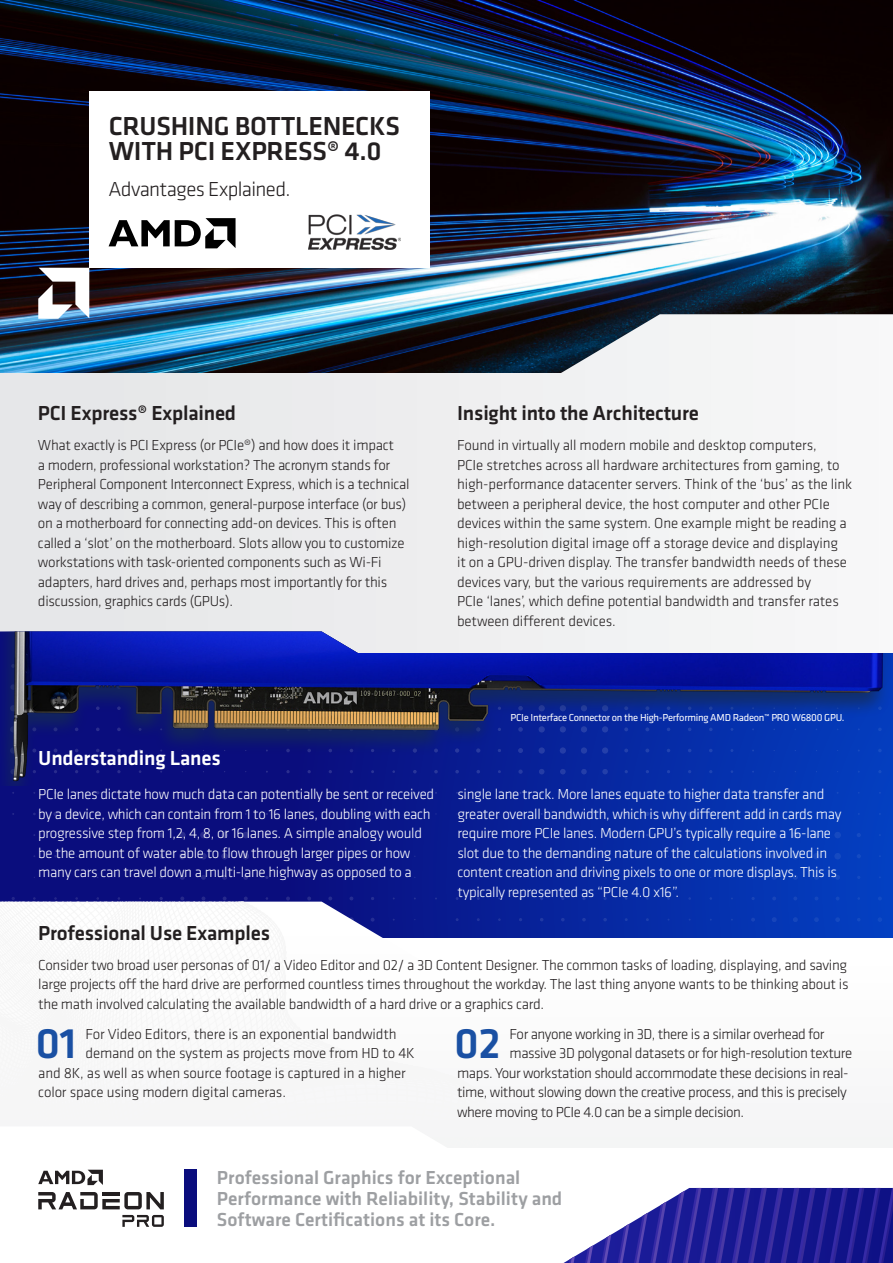
<style>
.page{position:relative;width:893px;height:1263px;background:#fff}
.page>*{position:absolute;margin:0;border:0;box-sizing:border-box;transform-origin:0 0}
.t1{font:500 44.25px "Klavika";color:#1a50a3}
.t2{font:500 27px/25.5px "Klavika";letter-spacing:-.01em;color:#231f20}
.t3{font:500 21px "Klavika";letter-spacing:-.01em;color:#231f20}
.t4{font:300 21px "Klavika";letter-spacing:-.03em;color:#231f20}
.t5{font:500 21px "Klavika";letter-spacing:-.01em;color:#fff}
.t6{font:500 19.5px/21px "Klavika";color:#9d9fa2}
.t7{font:300 15px/19.5px "Klavika";letter-spacing:-.02em;color:#231f20}
.t8{font:300 15px/19.5px "Klavika";letter-spacing:-.02em;color:#fff}
.t9{font:10.5px "Klavika";letter-spacing:-.025em;color:#fff}
</style>
<div class="page">
<div style="left:0;top:303px;width:893px;height:350px;background:#eeeeef"></div>
<div style="left:0;top:889px;width:893px;height:259px;background:#fafafa"></div>
<div style="left:0;top:653px;width:893px;height:285px;background:linear-gradient(to right,#0c026e,#043bbb)"></div>
<svg style="left:0;top:631px;width:358px;height:22px"></svg>
<svg style="left:117px;top:791px;width:4px;height:3px"></svg>
<svg style="left:138px;top:812px;width:4px;height:4px"></svg>
<svg style="left:117px;top:812px;width:4px;height:4px"></svg>
<svg style="left:96px;top:812px;width:4px;height:4px"></svg>
<svg style="left:74px;top:812px;width:5px;height:4px"></svg>
<svg style="left:53px;top:812px;width:5px;height:4px"></svg>
<svg style="left:730px;top:812px;width:4px;height:4px"></svg>
<svg style="left:709px;top:812px;width:4px;height:4px"></svg>
<svg style="left:687px;top:812px;width:5px;height:4px"></svg>
<svg style="left:666px;top:812px;width:5px;height:4px"></svg>
<svg style="left:645px;top:812px;width:4px;height:4px"></svg>
<div style="left:200px;top:832px;width:7px;height:6px;background:#282b8d;border-radius:50%"></div>
<div style="left:221px;top:832px;width:7px;height:6px;background:#282b8d;border-radius:50%"></div>
<div style="left:242px;top:832px;width:7px;height:6px;background:#282b8d;border-radius:50%"></div>
<svg style="left:265px;top:833px;width:4px;height:4px"></svg>
<div style="left:179px;top:832px;width:7px;height:6px;background:#282b8d;border-radius:50%"></div>
<svg style="left:159px;top:833px;width:5px;height:4px"></svg>
<div style="left:200px;top:853px;width:7px;height:6px;background:#272a8c;border-radius:50%"></div>
<div style="left:221px;top:853px;width:7px;height:6px;background:#272a8c;border-radius:50%"></div>
<div style="left:242px;top:853px;width:7px;height:6px;background:#272a8c;border-radius:50%"></div>
<svg style="left:265px;top:854px;width:4px;height:4px"></svg>
<div style="left:179px;top:853px;width:7px;height:6px;background:#272a8c;border-radius:50%"></div>
<svg style="left:159px;top:854px;width:5px;height:5px"></svg>
<svg style="left:201px;top:875px;width:5px;height:5px"></svg>
<svg style="left:222px;top:875px;width:5px;height:5px"></svg>
<svg style="left:243px;top:875px;width:5px;height:5px"></svg>
<svg style="left:265px;top:876px;width:4px;height:3px"></svg>
<svg style="left:180px;top:875px;width:5px;height:5px"></svg>
<div style="left:792px;top:832px;width:7px;height:6px;background:#1848bc;border-radius:50%"></div>
<div style="left:813px;top:832px;width:7px;height:6px;background:#1749be;border-radius:50%"></div>
<div style="left:834px;top:832px;width:7px;height:6px;background:#1649c0;border-radius:50%"></div>
<svg style="left:857px;top:833px;width:4px;height:4px"></svg>
<svg style="left:771px;top:832px;width:6px;height:6px"></svg>
<svg style="left:751px;top:833px;width:4px;height:4px"></svg>
<div style="left:792px;top:853px;width:7px;height:6px;background:#1747bc;border-radius:50%"></div>
<div style="left:813px;top:853px;width:7px;height:6px;background:#1749be;border-radius:50%"></div>
<div style="left:834px;top:853px;width:7px;height:6px;background:#164ac0;border-radius:50%"></div>
<svg style="left:857px;top:854px;width:4px;height:4px"></svg>
<svg style="left:771px;top:853px;width:6px;height:6px"></svg>
<svg style="left:751px;top:854px;width:4px;height:5px"></svg>
<svg style="left:793px;top:875px;width:5px;height:5px"></svg>
<svg style="left:814px;top:875px;width:5px;height:5px"></svg>
<svg style="left:835px;top:875px;width:5px;height:5px"></svg>
<svg style="left:772px;top:875px;width:5px;height:5px"></svg>
<svg style="left:751px;top:876px;width:4px;height:3px"></svg>
<svg style="left:793px;top:896px;width:4px;height:4px"></svg>
<svg style="left:814px;top:896px;width:4px;height:4px"></svg>
<svg style="left:836px;top:896px;width:4px;height:4px"></svg>
<svg style="left:878px;top:896px;width:4px;height:4px"></svg>
<svg style="left:772px;top:896px;width:4px;height:4px"></svg>
<svg style="left:751px;top:897px;width:4px;height:3px"></svg>
<svg style="left:603px;top:897px;width:4px;height:3px"></svg>
<svg style="left:582px;top:897px;width:4px;height:3px"></svg>
<svg style="left:793px;top:917px;width:5px;height:5px"></svg>
<svg style="left:814px;top:917px;width:5px;height:5px"></svg>
<svg style="left:835px;top:917px;width:5px;height:5px"></svg>
<svg style="left:857px;top:918px;width:4px;height:3px"></svg>
<svg style="left:878px;top:917px;width:4px;height:5px"></svg>
<svg style="left:772px;top:917px;width:5px;height:5px"></svg>
<svg style="left:751px;top:918px;width:4px;height:4px"></svg>
<svg style="left:603px;top:918px;width:4px;height:3px"></svg>
<svg style="left:582px;top:918px;width:4px;height:3px"></svg>
<svg style="left:561px;top:918px;width:4px;height:3px"></svg>
<img style="left:0;top:653px;width:893px;height:132px">
<img style="left:0;top:0;width:893px;height:372px">
<div style="left:89px;top:91px;width:341px;height:177px;background:#fff"></div>
<svg style="left:38px;top:268px;width:51px;height:51px"></svg>
<svg style="left:109px;top:218px;width:127px;height:30px"></svg>
<svg style="left:535px;top:314px;width:358px;height:59px"></svg>
<svg style="left:564px;top:1188px;width:329px;height:75px"></svg>
<img style="left:308px;top:214px;width:93px;height:36px">
<svg style="left:0;top:889px;width:515px;height:320px"></svg>
<svg style="left:122px;top:1215px;width:42px;height:12px"></svg>
<div style="left:184px;top:1170px;width:13px;height:57px;background:#0a0d7d"></div>
<p class="t2" style="left:109px;top:112px;width:293px">CRUSHING BOTTLENECKS<br>WITH PCI EXPRESS® 4.0</p>
<p class="t4" style="left:109px;top:176px;width:184px">Advantages Explained.</p>
<p class="t3" style="left:38px;top:399px;width:200px">PCI Express® Explained</p>
<p class="t3" style="left:457px;top:399px;width:243px">Insight into the Architecture</p>
<p class="t7" style="left:38px;top:435px;width:373px">What exactly is PCI Express (or PCIe®) and how does it impact<br>a modern, professional workstation? The acronym stands for Peripheral Component Interconnect Express, which is a technical way of describing a common, general-purpose interface (or bus) on a motherboard for connecting add-on devices. This is often called a ‘slot’ on the motherboard. Slots allow you to customize workstations with task-oriented components such as Wi-Fi adapters, hard drives and, perhaps most importantly for this discussion, graphics cards (GPUs).</p>
<p class="t7" style="left:457px;top:435px;width:397px">Found in virtually all modern mobile and desktop computers,<br>PCIe stretches across all hardware architectures from gaming, to high-performance datacenter servers. Think of the ‘bus’ as the link between a peripheral device, the host computer and other PCIe devices within the same system. One example might be reading a high-resolution digital image off a storage device and displaying<br>it on a GPU-driven display. The transfer bandwidth needs of these devices vary, but the various requirements are addressed by<br>PCIe ‘lanes’, which define potential bandwidth and transfer rates between different devices.</p>
<p class="t9" style="left:510px;top:711px;width:336px">PCIe Interface Connector on the High-Performing AMD Radeon™ PRO W6800 GPU.</p>
<p class="t5" style="left:38px;top:744px;width:184px">Understanding Lanes</p>
<p class="t8" style="left:38px;top:784px;width:397px">PCIe lanes dictate how much data can potentially be sent or received by a device, which can contain from 1 to 16 lanes, doubling with each progressive step from 1,2, 4, 8, or 16 lanes. A simple analogy would be the amount of water able to flow through larger pipes or how many cars can travel down a multi-lane highway as opposed to a</p>
<p class="t8" style="left:457px;top:784px;width:385px">single lane track. More lanes equate to higher data transfer and greater overall bandwidth, which is why different add in cards may require more PCIe lanes. Modern GPU’s typically require a 16-lane slot due to the demanding nature of the calculations involved in content creation and driving pixels to one or more displays. This is typically represented as “PCIe 4.0 x16”.</p>
<p class="t3" style="left:38px;top:918px;width:233px">Professional Use Examples</p>
<p class="t7" style="left:38px;top:955px;width:812px;text-align:justify">Consider two broad user personas of 01/ a Video Editor and 02/ a 3D Content Designer. The common tasks of loading, displaying, and saving large projects off the hard drive are performed countless times throughout the workday. The last thing anyone wants to be thinking about is the math involved calculating the available bandwidth of a hard drive or a graphics card.</p>
<p class="t1" style="left:35px;top:1014px;width:43px">01</p>
<p class="t7" style="left:85px;top:1024px;width:313px">For Video Editors, there is an exponential bandwidth</p>
<p class="t1" style="left:454px;top:1014px;width:48px">02</p>
<p class="t7" style="left:509px;top:1024px;width:317px">For anyone working in 3D, there is a similar overhead for</p>
<p class="t7" style="left:85px;top:1043px;width:331px">demand on the system as projects move from HD to 4K</p>
<p class="t7" style="left:38px;top:1063px;width:369px">and 8K, as well as when source footage is captured in a higher</p>
<p class="t7" style="left:38px;top:1082px;width:249px">color space using modern digital cameras.</p>
<p class="t7" style="left:509px;top:1043px;width:344px">massive 3D polygonal datasets or for high-resolution texture</p>
<p class="t7" style="left:457px;top:1063px;width:393px">maps. Your workstation should accommodate these decisions in real-</p>
<p class="t7" style="left:457px;top:1082px;width:391px">time, without slowing down the creative process, and this is precisely</p>
<p class="t7" style="left:457px;top:1102px;width:288px">where moving to PCIe 4.0 can be a simple decision.</p>
<p class="t6" style="left:217px;top:1167px;width:347px">Professional Graphics for Exceptional<br>Performance with Reliability, Stability and<br>Software Certifications at its Core.</p>
</div>
